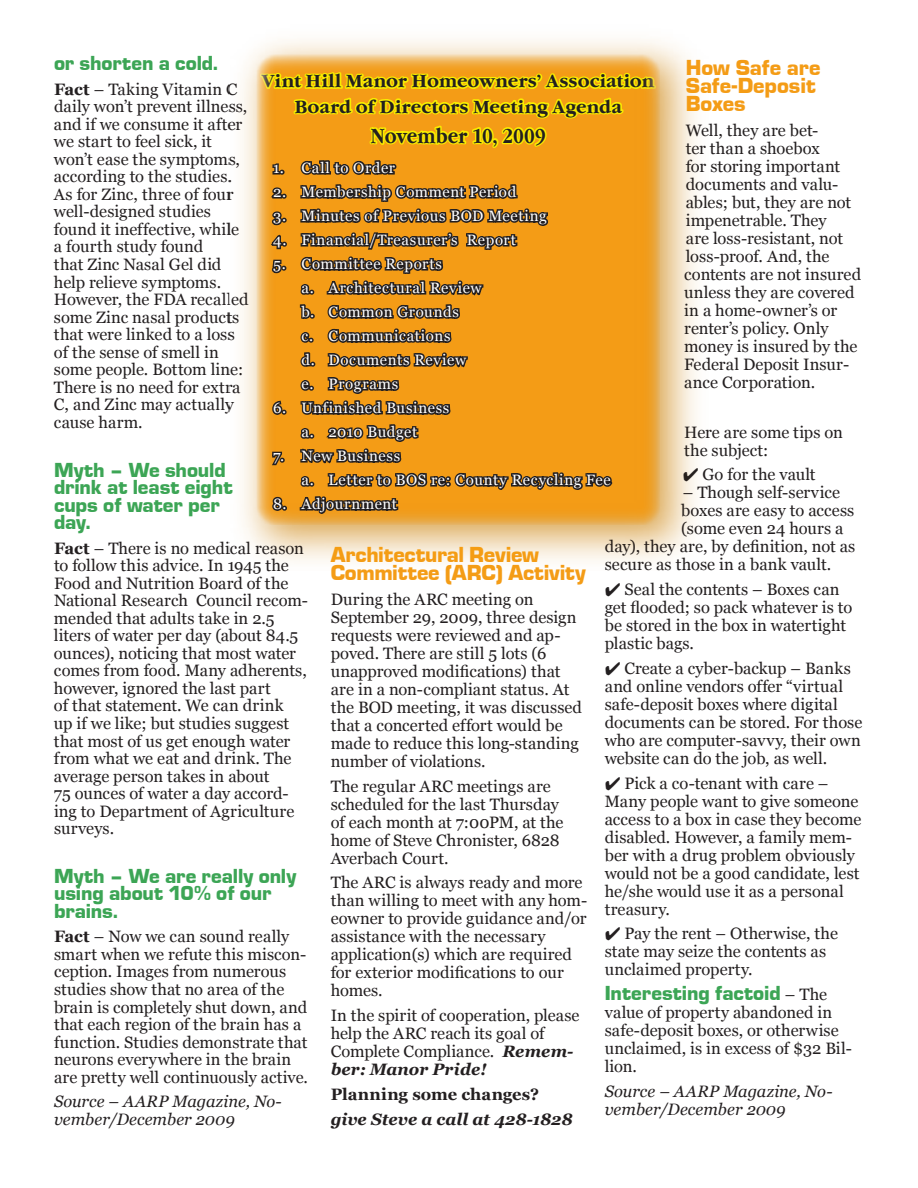
<style>
.page{position:relative;width:918px;height:1188px;background:#fff}
.page>*{position:absolute;margin:0;border:0;box-sizing:border-box;transform-origin:0 0}
.t1{font:900 22.5px/18px "Eurostar";letter-spacing:-.005em;color:#f49c16}
.t2{font:900 21px/17.5px "Eurostar";letter-spacing:-.005em;color:#3ca555}
.t3{font:700 20.7px "Gourmand";color:#231f20;scale:.87 1}
.t4{font:700 18px/25.5px "Gourmand";color:#231f20;text-align:center}
.t5{font:16.5px/18px "Georgia";color:#231f20}
.t6{font:italic 16.5px/18px "Georgia";letter-spacing:.005em;color:#231f20}
.t7{font:italic 700 16.5px "Georgia";color:#231f20}
.t8{font:700 16.5px "Georgia";letter-spacing:.005em;color:#231f20}
.t9{font:15px/24px "Georgia";letter-spacing:.045em;color:#fff}
.s1{font-weight:700}
.s2{font-family:"Georgia";font-weight:400;font-size:16.5px;color:#231f20}
.s3{font-weight:700;font-style:italic}
</style>
<div class="page">
<div style="left:230px;top:24px;width:484px;height:546px;background:#d08a18;opacity:.78"></div>
<svg style="left:260px;top:57px;width:397px;height:465px;background:#f1a631"></svg>
<svg style="left:259px;top:64px;width:399px;height:353px;background:#d89219"></svg>
<svg style="left:269px;top:450px;width:18px;height:17px"></svg>
<svg style="left:270px;top:494px;width:20px;height:19px"></svg>
<svg style="left:298px;top:423px;width:316px;height:102px;background:#cc861c"></svg>
<p class="t2" style="left:54px;top:54px;width:166px">or shorten a cold.</p>
<p class="t5" style="left:54px;top:80px;width:196px;line-height:17.5px"><span class="s1">Fact</span> – Taking Vitamin C daily won’t prevent illness, and if we consume it after we start to feel sick, it won’t ease the symptoms, according to the studies.<br>As for Zinc, three of four well-designed studies found it ineffective, while a fourth study found<br>that Zinc Nasal Gel did help relieve symptoms.<br>However, the FDA recalled some Zinc nasal products that were linked to a loss of the sense of smell in some people. Bottom line:<br>There is no need for extra<br>C, and Zinc may actually cause harm.</p>
<p class="t2" style="left:54px;top:460px;width:180px">Myth – We should drink at least eight cups of water per day.</p>
<p class="t5" style="left:54px;top:539px;width:256px;line-height:17.5px"><span class="s1">Fact</span> – There is no medical reason to follow this advice. In 1945 the<br>Food and Nutrition Board of the<br>National Research Council recom&shy;mended that adults take in 2.5 liters of water per day (about 84.5 ounces), noticing that most water comes from food. Many adherents, however, ignored the last part<br>of that statement. We can drink<br>up if we like; but studies suggest that most of us get enough water from what we eat and drink. The average person takes in about<br>75 ounces of water a day accord&shy;ing to Department of Agriculture surveys.</p>
<p class="t2" style="left:54px;top:867px;width:244px">Myth – We are really only using about 10% of our brains.</p>
<p class="t5" style="left:54px;top:928px;width:256px;line-height:17.5px"><span class="s1">Fact</span> – Now we can sound really smart when we refute this miscon&shy;ception. Images from numerous studies show that no area of the brain is completely shut down, and that each region of the brain has a function. Studies demonstrate that neurons everywhere in the brain are pretty well continuously active.</p>
<p class="t6" style="left:54px;top:1093px;width:229px">Source – AARP Magazine, No&shy;vember/December 2009</p>
<h1 class="t1" style="left:686px;top:58px;width:136px">How Safe are<br>Safe-Deposit<br>Boxes</h1>
<p class="t5" style="left:684px;top:121px;width:178px">Well, they are bet-<br>ter than a shoebox<br>for storing important documents and valu&shy;ables; but, they are not impenetrable. They<br>are loss-resistant, not loss-proof. And, the contents are not insured unless they are covered in a home-owner’s or renter’s policy. Only money is insured by the<br>Federal Deposit Insur&shy;ance Corporation.</p>
<p class="t5" style="left:684px;top:423px;width:160px">Here are some tips on the subject:</p>
<p class="t5" style="left:683px;top:466px;width:134px">✔ Go for the vault</p>
<p class="t5" style="left:683px;top:484px;width:159px">– Though self-service</p>
<p class="t5" style="left:681px;top:502px;width:175px">boxes are easy to access</p>
<p class="t5" style="left:681px;top:520px;width:164px">(some even 24 hours a</p>
<p class="t5" style="left:605px;top:538px;width:252px">day), they are, by definition, not as</p>
<p class="t5" style="left:605px;top:556px;width:228px">secure as those in a bank vault.</p>
<p class="t5" style="left:605px;top:580px;width:249px">✔ Seal the contents – Boxes can get flooded; so pack whatever is to be stored in the box in watertight plastic bags.</p>
<p class="t5" style="left:605px;top:659px;width:259px">✔ Create a cyber-backup – Banks and online vendors offer “virtual safe-deposit boxes where digital documents can be stored. For those who are computer-savvy, their own website can do the job, as well.</p>
<p class="t5" style="left:605px;top:774px;width:258px">✔ Pick a co-tenant with care –<br>Many people want to give someone access to a box in case they become disabled. However, a family mem&shy;ber with a drug problem obviously would not be a good candidate, lest he/she would use it as a personal treasury.</p>
<p class="t5" style="left:605px;top:925px;width:235px">✔ Pay the rent – Otherwise, the state may seize the contents as unclaimed property.</p>
<p class="t2" style="left:605px;top:984px;width:224px">Interesting factoid <span class="s2">– The</span></p>
<p class="t5" style="left:605px;top:1003px;width:249px">value of property abandoned in safe-deposit boxes, or otherwise unclaimed, is in excess of $32 Bil&shy;lion.</p>
<p class="t6" style="left:605px;top:1082px;width:229px">Source – AARP Magazine, No&shy;vember/December 2009</p>
<p class="t4" style="left:262px;top:69px;width:394px">Vint Hill Manor Homeowners’ Association<br>Board of Directors Meeting Agenda</p>
<p class="t3" style="left:371px;top:124px;width:203px">November 10, 2009</p>
<p class="t9" style="left:273px;top:156px;width:124px">1. Call to Order</p>
<p class="t9" style="left:273px;top:180px;width:245px">2. Membership Comment Period</p>
<p class="t9" style="left:273px;top:204px;width:275px">3. Minutes of Previous BOD Meeting</p>
<p class="t9" style="left:273px;top:228px;width:245px">4. Financial/Treasurer’s Report</p>
<p class="t9" style="left:302px;top:252px;width:182px;text-indent:-28px">5. Committee Reports<br>a. Architectural Review b. Common Grounds<br>c. Communications<br>d. Documents Review e. Programs</p>
<p class="t9" style="left:273px;top:396px;width:178px;text-align:center">6. Unfinished Business a. 2010 Budget</p>
<p class="t9" style="left:302px;top:444px;width:311px;text-indent:-28px">7. New Business<br>a. Letter to BOS re: County Recycling Fee</p>
<p class="t9" style="left:273px;top:492px;width:125px">8. Adjournment</p>
<h1 class="t1" style="left:331px;top:545px;width:256px">Architectural Review<br>Committee (ARC) Activity</h1>
<p class="t5" style="left:331px;top:590px;width:253px">During the ARC meeting on<br>September 29, 2009, three design requests were reviewed and ap&shy;poved. There are still 5 lots (6 unapproved modifications) that are in a non-compliant status. At the BOD meeting, it was discussed that a concerted effort would be made to reduce this long-standing number of violations.</p>
<p class="t5" style="left:331px;top:777px;width:234px">The regular ARC meetings are scheduled for the last Thursday of each month at 7:00PM, at the home of Steve Chronister, 6828<br>Averbach Court.</p>
<p class="t5" style="left:331px;top:874px;width:258px">The ARC is always ready and more than willing to meet with any hom&shy;eowner to provide guidance and/or assistance with the necessary application(s) which are required for exterior modifications to our homes.</p>
<p class="t5" style="left:331px;top:1006px;width:250px">In the spirit of cooperation, please help the ARC reach its goal of<br>Complete Compliance. <span class="s3">Remem&shy;ber: Manor Pride!</span></p>
<p class="t8" style="left:331px;top:1085px;width:210px">Planning some changes?</p>
<p class="t7" style="left:331px;top:1109px;width:243px">give Steve a call at 428-1828</p>
</div>
